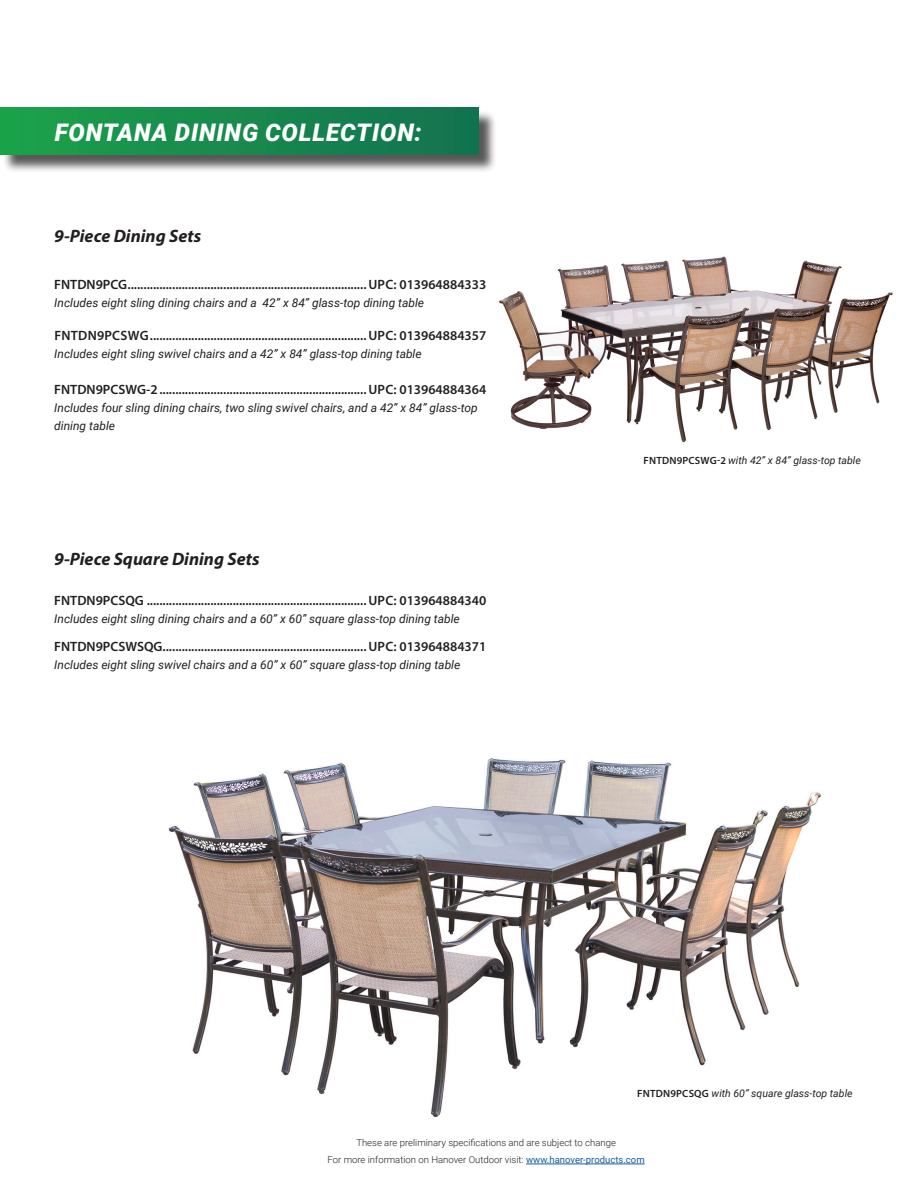
<style>
.page{position:relative;width:918px;height:1188px;background:#fff}
.page>*{position:absolute;margin:0;border:0;box-sizing:border-box;transform-origin:0 0}
.t1{font:italic 900 24.3px "Roboto";letter-spacing:.035em;color:#fff}
.Product_Name_NEW{font:italic 700 18px "Myriad Pro";color:#231f20}
.retail_price_line_1{font:600 13.5px "Myriad Pro";color:#231f20}
.retail_price_line_1-2{font:italic 12px/18px "Roboto";color:#231f20}
.t2{font:italic 10.5px "Roboto";color:#231f20}
.t3{font:300 9.6px "Roboto";color:#231f20}
.s1{font-family:"Myriad Pro";font-weight:600;font-style:normal}
.s2{font-weight:400;color:#175d9e}
</style>
<div class="page">
<img style="left:168px;top:758px;width:653px;height:360px">
<div style="left:2px;top:110px;width:495px;height:63px;background:#231f20;opacity:.75"></div>
<div style="left:0;top:107px;width:478px;height:47px;background:linear-gradient(to right,#1ca24a,#127250)"></div>
<hr style="left:526px;top:1164px;width:119px;height:1px;background:#175d9e">
<img style="left:499px;top:256px;width:393px;height:187px">
<p class="t1" style="left:55px;top:116px;width:368px">FONTANA DINING COLLECTION:</p>
<p class="Product_Name_NEW" style="left:54px;top:224px;width:148px">9-Piece Dining Sets</p>
<p class="retail_price_line_1" style="left:54px;top:276px;width:434px">FNTDN9PCG...........................................................................UPC: 013964884333</p>
<p class="retail_price_line_1-2" style="left:54px;top:293px;width:371px">Includes eight sling dining chairs and a 42” x 84” glass-top dining table</p>
<p class="retail_price_line_1" style="left:54px;top:327px;width:433px">FNTDN9PCSWG....................................................................UPC: 013964884357</p>
<p class="retail_price_line_1-2" style="left:54px;top:344px;width:369px">Includes eight sling swivel chairs and a 42” x 84” glass-top dining table</p>
<p class="retail_price_line_1" style="left:54px;top:381px;width:434px">FNTDN9PCSWG-2 .................................................................UPC: 013964884364</p>
<p class="retail_price_line_1-2" style="left:54px;top:398px;width:425px">Includes four sling dining chairs, two sling swivel chairs, and a 42” x 84” glass-top dining table</p>
<p class="Product_Name_NEW" style="left:54px;top:547px;width:207px">9-Piece Square Dining Sets</p>
<p class="retail_price_line_1" style="left:54px;top:591px;width:434px">FNTDN9PCSQG .....................................................................UPC: 013964884340</p>
<p class="retail_price_line_1-2" style="left:54px;top:609px;width:407px">Includes eight sling dining chairs and a 60” x 60” square glass-top dining table</p>
<p class="retail_price_line_1" style="left:54px;top:638px;width:433px">FNTDN9PCSWSQG................................................................UPC: 013964884371</p>
<p class="retail_price_line_1-2" style="left:54px;top:656px;width:408px">Includes eight sling swivel chairs and a 60” x 60” square glass-top dining table</p>
<p class="t2" style="left:644px;top:453px;width:219px"><span class="s1">FNTDN9PCSWG-2</span> with 42” x 84” glass-top table</p>
<p class="t2" style="left:637px;top:1086px;width:217px"><span class="s1">FNTDN9PCSQG</span> with 60” square glass-top table</p>
<p class="t3" style="left:356px;top:1136px;width:261px">These are preliminary specifications and are subject to change</p>
<p class="t3" style="left:328px;top:1153px;width:319px">For more information on Hanover Outdoor visit: <span class="s2">www.hanover-products.com</span></p>
</div>
